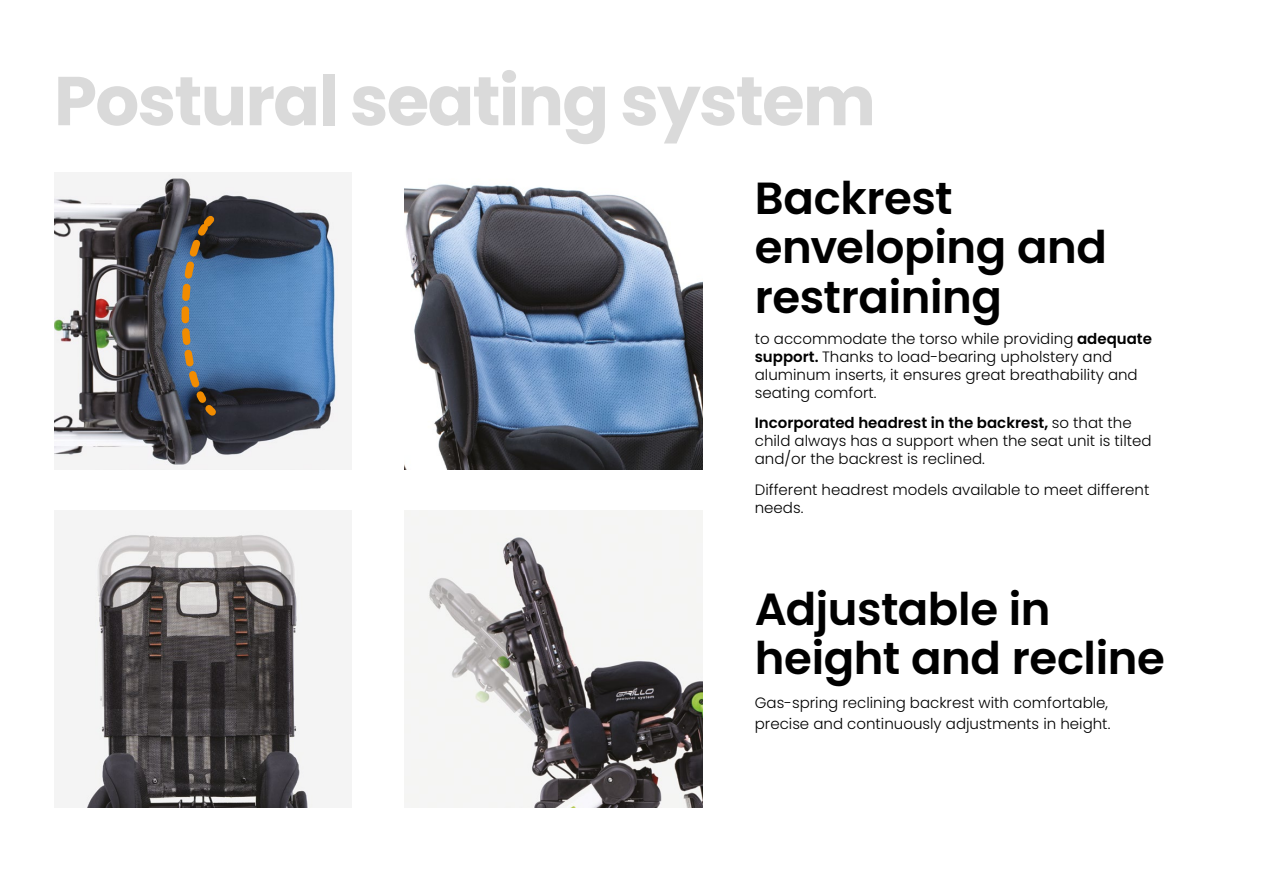
<style>
.page{position:relative;width:1263px;height:893px;background:#fff}
.page>*{position:absolute;margin:0;border:0;box-sizing:border-box;transform-origin:0 0}
.Titolo_paragrafo_GRIGIO{font:700 69px "Poppins";letter-spacing:-.025em;color:#dadada}
.Paragrafo{font:600 45px/49.5px "Poppins";letter-spacing:-.01em;color:#000}
.testo_paragrafo{font:300 15px/18px "Poppins";color:#000}
.s1{font-weight:600}
</style>
<div class="page">
<img style="left:54px;top:510px;width:298px;height:298px">
<img style="left:54px;top:172px;width:298px;height:298px">
<img style="left:404px;top:510px;width:298px;height:298px">
<img style="left:404px;top:184px;width:298px;height:286px">
<svg style="left:178px;top:209px;width:45px;height:213px;background:#556473"></svg>
<p class="Titolo_paragrafo_GRIGIO" style="left:54px;top:61px;width:823px">Postural seating system</p>
<p class="Paragrafo" style="left:755px;top:174px;width:354px">Backrest enveloping and restraining</p>
<p class="testo_paragrafo" style="left:755px;top:329px;width:399px">to accommodate the torso while providing <span class="s1">adequate support.</span> Thanks to load-bearing upholstery and aluminum inserts, it ensures great breathability and seating comfort.</p>
<p class="testo_paragrafo" style="left:755px;top:414px;width:398px"><span class="s1">Incorporated headrest in the backrest,</span> so that the child always has a support when the seat unit is tilted and/or the backrest is reclined.</p>
<p class="testo_paragrafo" style="left:755px;top:481px;width:396px">Different headrest models available to meet different needs.</p>
<p class="Paragrafo" style="left:755px;top:585px;width:412px">Adjustable in height and recline</p>
<p class="testo_paragrafo" style="left:755px;top:692px;width:357px;line-height:21px">Gas-spring reclining backrest with comfortable, precise and continuously adjustments in height.</p>
</div>
